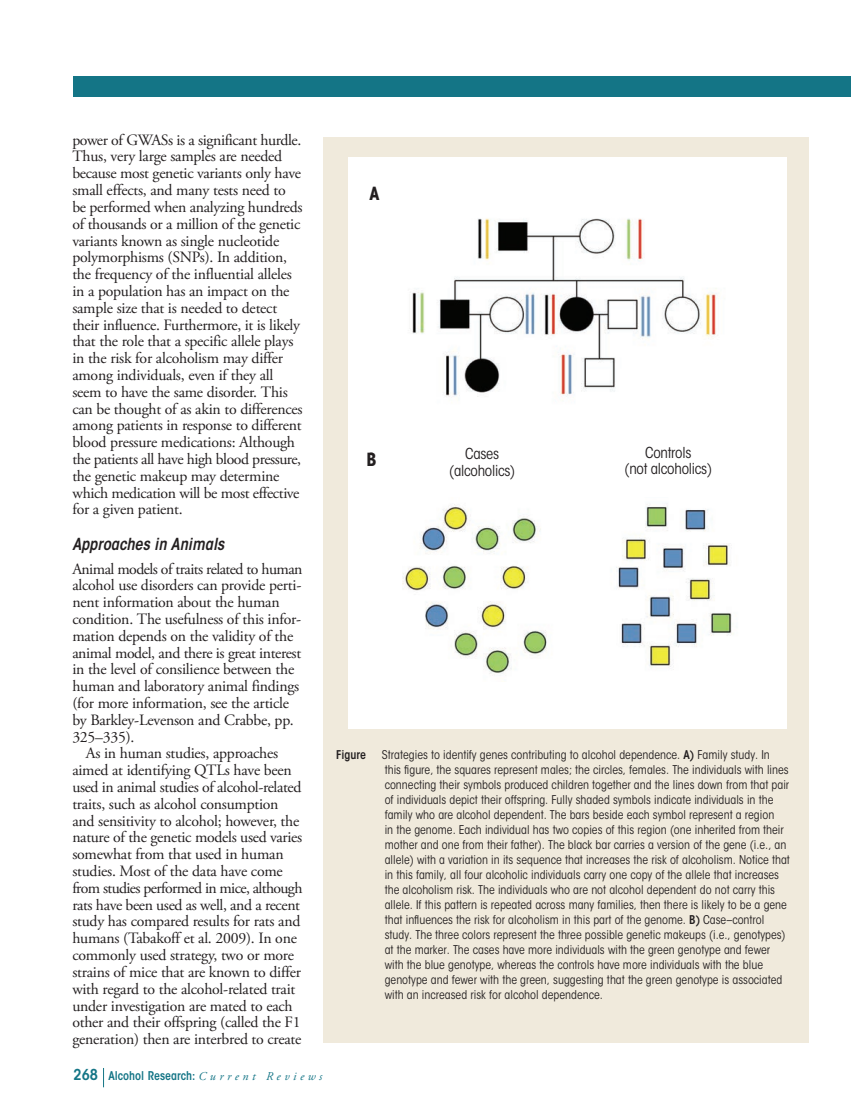
<style>
.page{position:relative;width:851px;height:1107px;background:#fff}
.page>*{position:absolute;margin:0;border:0;box-sizing:border-box;transform-origin:0 0}
.t1{font:700 condensed 18px "ITC Avant Garde Std";color:#231f20}
.t2{font:italic 600 condensed 16.5px "ITC Avant Garde Std";color:#231f20}
.t3{font:15.75px/16.8px "Adobe Garamond Pro";letter-spacing:-.015em;color:#231f20}
.t4{font:15.75px "Adobe Garamond Pro";letter-spacing:-.04em;color:#231f20}
.t5{font:15.75px "Adobe Garamond Pro";letter-spacing:-.035em;color:#231f20}
.t6{font:condensed 15px/16.5px "ITC Avant Garde Std";letter-spacing:-.015em;color:#231f20;text-align:center}
.t7{font:condensed 15px/16.5px "ITC Avant Garde Std";letter-spacing:.04em;color:#231f20;text-align:center}
.t8{font:condensed 12px/15px "ITC Avant Garde Std";color:#231f20}
.t9{font:600 condensed 12px "ITC Avant Garde Std";color:#147586}
.t10{font:600 condensed 12px "ITC Avant Garde Std";color:#231f20}
.s1{font-size:15px}
.s2{font-family:"Adobe Garamond Pro";font-weight:400;font-style:italic;font-stretch:normal}
.s3{font-weight:600}
</style>
<div class="page">
<div style="left:73px;top:76px;width:777px;height:20px;background:#147586"></div>
<svg style="left:103px;top:1068px;width:1px;height:19px"></svg>
<div style="left:323px;top:138px;width:486px;height:905px;background:#f0eadc"></div>
<div style="left:348px;top:157px;width:438px;height:572px;background:#fff"></div>
<img style="left:412px;top:218px;width:305px;height:179px">
<img style="left:403px;top:504px;width:331px;height:170px">
<p class="t3" style="left:72px;top:133px;width:232px">power of GWASs is a significant hurdle.<br>Thus, very large samples are needed because most genetic variants only have small effects, and many tests need to be performed when analyzing hundreds of thousands or a million of the genetic variants known as single nucleotide polymorphisms (SNPs). In addition, the frequency of the influential alleles in a population has an impact on the sample size that is needed to detect their influence. Furthermore, it is likely that the role that a specific allele plays in the risk for alcoholism may differ among individuals, even if they all seem to have the same disorder. This can be thought of as akin to differences among patients in response to different blood pressure medications: Although the patients all have high blood pressure, the genetic makeup may determine which medication will be most effective for a given patient.</p>
<p class="t2" style="left:72px;top:538px;width:153px">Approaches in Animals</p>
<p class="t5" style="left:72px;top:562px;width:232px">Animal models of traits related to human</p>
<p class="t3" style="left:72px;top:578px;width:230px">alcohol use disorders can provide perti-</p>
<p class="t3" style="left:72px;top:595px;width:209px">nent information about the human</p>
<p class="t3" style="left:72px;top:612px;width:230px">condition. The usefulness of this infor-</p>
<p class="t3" style="left:72px;top:629px;width:222px">mation depends on the validity of the</p>
<p class="t3" style="left:72px;top:646px;width:230px">animal model, and there is great interest</p>
<p class="t3" style="left:72px;top:662px;width:223px">in the level of consilience between the</p>
<p class="t3" style="left:72px;top:679px;width:228px">human and laboratory animal findings</p>
<p class="t3" style="left:72px;top:696px;width:218px">(for more information, see the article</p>
<p class="t3" style="left:72px;top:713px;width:223px">by Barkley-Levenson and Crabbe, pp.</p>
<p class="t3" style="left:72px;top:730px;width:64px">325–335).</p>
<p class="t3" style="left:86px;top:746px;width:194px">As in human studies, approaches</p>
<p class="t3" style="left:72px;top:763px;width:221px">aimed at identifying QTLs have been</p>
<p class="t3" style="left:72px;top:780px;width:230px">used in animal studies of alcohol-related</p>
<p class="t3" style="left:72px;top:797px;width:208px">traits, such as alcohol consumption</p>
<p class="t3" style="left:72px;top:814px;width:228px">and sensitivity to alcohol; however, the</p>
<p class="t3" style="left:72px;top:830px;width:231px">nature of the genetic models used varies</p>
<p class="t3" style="left:72px;top:847px;width:213px">somewhat from that used in human</p>
<p class="t3" style="left:72px;top:864px;width:212px">studies. Most of the data have come</p>
<p class="t4" style="left:72px;top:882px;width:231px">from studies performed in mice, although</p>
<p class="t3" style="left:72px;top:898px;width:229px">rats have been used as well, and a recent</p>
<p class="t3" style="left:72px;top:914px;width:229px">study has compared results for rats and</p>
<p class="t3" style="left:72px;top:931px;width:226px">humans (Tabakoff et al. 2009). In one</p>
<p class="t3" style="left:72px;top:948px;width:223px">commonly used strategy, two or more</p>
<p class="t3" style="left:72px;top:965px;width:230px">strains of mice that are known to differ</p>
<p class="t3" style="left:72px;top:982px;width:224px">with regard to the alcohol-related trait</p>
<p class="t3" style="left:72px;top:998px;width:222px">under investigation are mated to each</p>
<p class="t3" style="left:72px;top:1015px;width:230px">other and their offspring (called the F1</p>
<p class="t3" style="left:72px;top:1032px;width:230px">generation) then are interbred to create</p>
<p class="t9" style="left:74px;top:1071px;width:250px"><span class="s1">268</span> Alcohol research: <span class="s2">C u r r e n t R e v i e w s</span></p>
<p class="t1" style="left:369px;top:186px;width:12px">A</p>
<p class="t6" style="left:449px;top:447px;width:67px">Cases (alcoholics)</p>
<p class="t7" style="left:630px;top:445px;width:78px">Cases (alcoholics)</p>
<p class="t6" style="left:624px;top:446px;width:89px">Controls<br>(not alcoholics)</p>
<p class="t1" style="left:366px;top:453px;width:12px">BA</p>
<p class="t7" style="left:435px;top:450px;width:78px">Cases (alcoholics)</p>
<p class="t10" style="left:336px;top:750px;width:31px">Figure</p>
<p class="t8" style="left:382px;top:748px;width:409px">Strategies to identify genes contributing to alcohol dependence. <span class="s3">A)</span> Family study. In<br>this figure, the squares represent males; the circles, females. The individuals with lines connecting their symbols produced children together and the lines down from that pair of individuals depict their offspring. Fully shaded symbols indicate individuals in the family who are alcohol dependent. The bars beside each symbol represent a region<br>in the genome. Each individual has two copies of this region (one inherited from their mother and one from their father). The black bar carries a version of the gene (i.e., an allele) with a variation in its sequence that increases the risk of alcoholism. Notice that in this family, all four alcoholic individuals carry one copy of the allele that increases the alcoholism risk. The individuals who are not alcohol dependent do not carry this allele. If this pattern is repeated across many families, then there is likely to be a gene that influences the risk for alcoholism in this part of the genome. <span class="s3">B)</span> Case–control study. The three colors represent the three possible genetic makeups (i.e., genotypes) at the marker. The cases have more individuals with the green genotype and fewer<br>with the blue genotype, whereas the controls have more individuals with the blue genotype and fewer with the green, suggesting that the green genotype is associated with an increased risk for alcohol dependence.</p>
</div>
